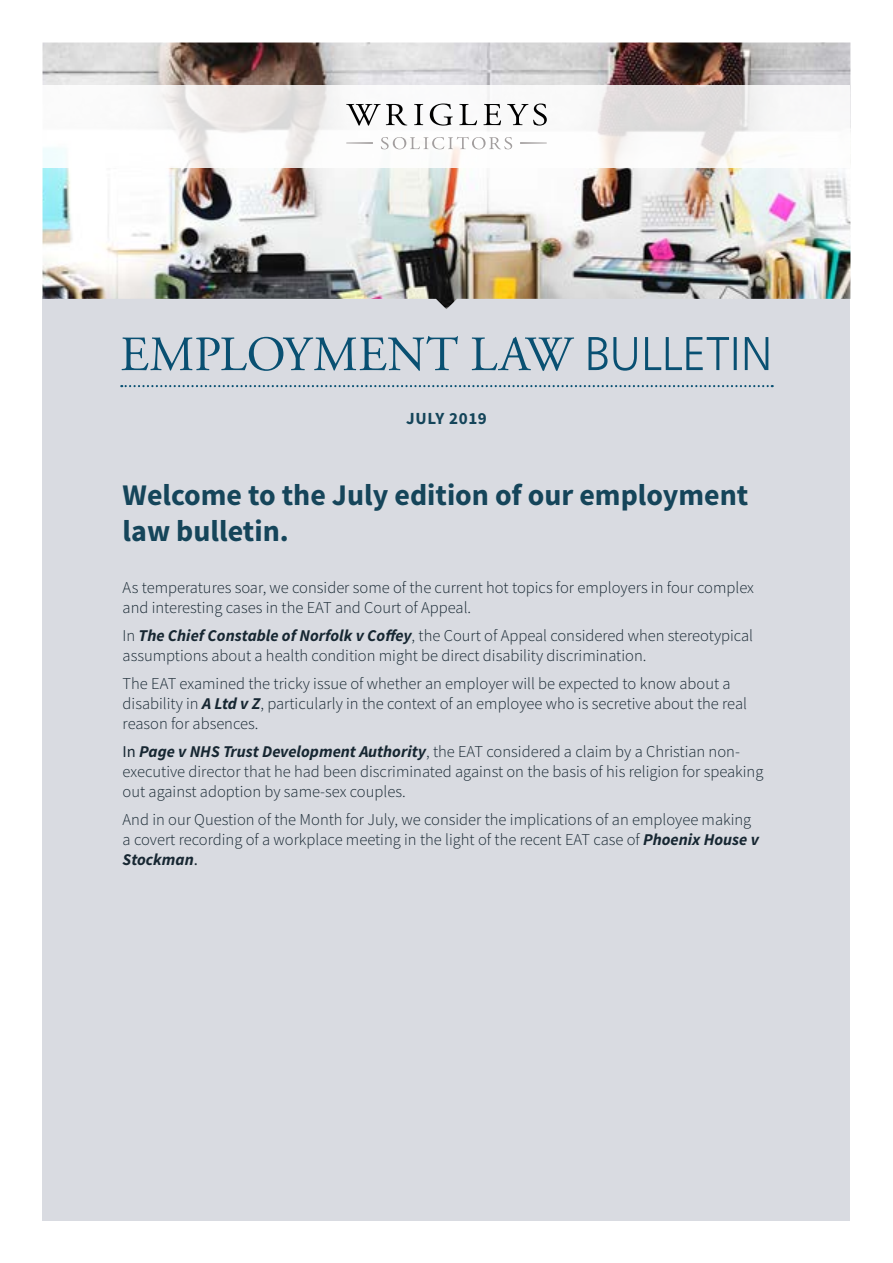
<style>
.page{position:relative;width:893px;height:1263px;background:#fff}
.page>*{position:absolute;margin:0;border:0;box-sizing:border-box;transform-origin:0 0}
.t1{font:700 30px/36px "Source Sans Pro";color:#15455a}
.t2{font:700 16.95px "Source Sans Pro";letter-spacing:.04em;color:#15455a}
.t3{font:300 16.5px/19.8px "Source Sans Pro";color:#172732}
.s1{font-weight:700;font-style:italic}
.s2{font-weight:400}
</style>
<div class="page">
<div style="left:43px;top:296px;width:807px;height:924px;background:#d9dbe1"></div>
<svg style="left:122px;top:336px;width:646px;height:35px"></svg>
<svg style="left:121px;top:385px;width:652px;height:2px"></svg>
<img style="left:43px;top:43px;width:807px;height:266px">
<svg style="left:43px;top:85px;width:807px;height:83px"></svg>
<svg style="left:346px;top:104px;width:61px;height:22px"></svg>
<svg style="left:414px;top:104px;width:9px;height:21px"></svg>
<svg style="left:430px;top:104px;width:23px;height:22px"></svg>
<svg style="left:459px;top:104px;width:18px;height:21px"></svg>
<svg style="left:483px;top:104px;width:18px;height:21px"></svg>
<svg style="left:507px;top:104px;width:40px;height:22px"></svg>
<hr style="left:346px;top:142px;width:27px;height:2px;background:#a29e9e">
<hr style="left:520px;top:142px;width:27px;height:2px;background:#a29e9e">
<svg style="left:381px;top:137px;width:131px;height:12px"></svg>
<p class="t2" style="left:406px;top:407px;width:82px">JULY 2019</p>
<h1 class="t1" style="left:123px;top:477px;width:627px">Welcome to the July edition of our employment law bulletin.</h1>
<p class="t3" style="left:123px;top:578px;width:633px">As temperatures soar, we consider some of the current hot topics for employers in four complex and interesting cases in the EAT and Court of Appeal.</p>
<p class="t3" style="left:123px;top:626px;width:632px">In <span class="s1">The Chief Constable of Norfolk v Coffey</span>, the Court of Appeal considered when stereotypical assumptions about a health condition might be direct disability discrimination.</p>
<p class="t3" style="left:123px;top:674px;width:626px">The EAT examined the tricky issue of whether an employer will be expected to know about a disability in <span class="s1">A Ltd v Z</span>, particularly in the context of an employee who is secretive about the real reason for absences.</p>
<p class="t3" style="left:123px;top:742px;width:642px"><span class="s2">In</span> <span class="s1">Page v NHS Trust Development Authority</span>, the EAT considered a claim by a Christian non&shy;executive director that he had been discriminated against on the basis of his religion for speaking out against adoption by same-sex couples.</p>
<p class="t3" style="left:123px;top:810px;width:638px">And in our Question of the Month for July, we consider the implications of an employee making a covert recording of a workplace meeting in the light of the recent EAT case of <span class="s1">Phoenix House v<br>Stockman</span><span class="s2">.</span></p>
</div>
